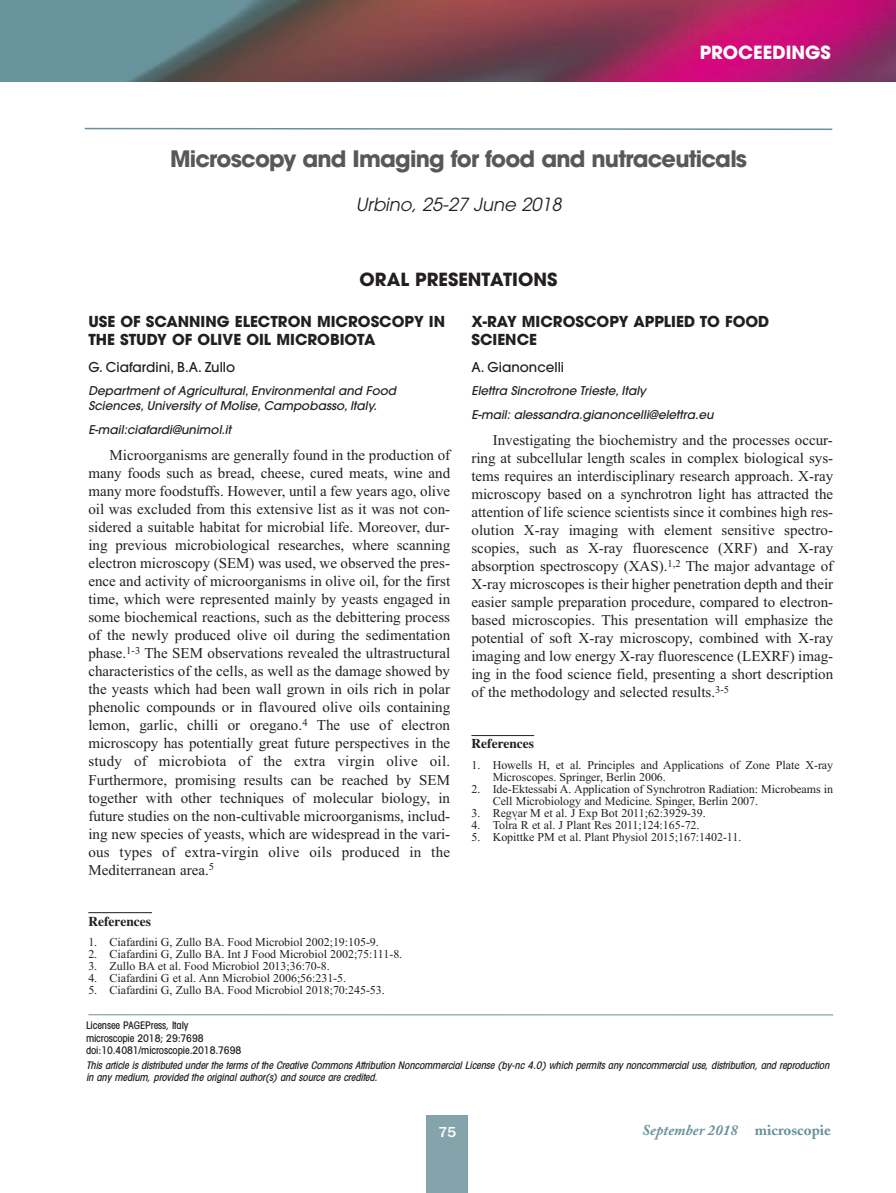
<style>
.page{position:relative;width:896px;height:1193px;background:#fff}
.page>*{position:absolute;margin:0;border:0;box-sizing:border-box;transform-origin:0 0}
.t1{font:700 22.5px "Avant Garde";letter-spacing:-.035em;color:#57585a}
.t2{font:italic 18px "Avant Garde";color:#231f20}
.t3{font:700 18px "Avant Garde";color:#231f20}
.t4{font:700 18px "Avant Garde";color:#fff}
.t5{font:15px/18px "Times New Roman";color:#231f20;text-align:justify}
.t6{font:700 15px/18px "Avant Garde";color:#231f20}
.t7{font:italic 700 15px "Adobe Caslon";color:#68929b}
.t8{font:500 15px "Franklin Gothic";color:#fff}
.t9{font:500 13.5px "Avant Garde";color:#231f20}
.t10{font:700 13.5px "Times";color:#231f20}
.t11{font:12px/12px "Times New Roman";letter-spacing:-.005em;color:#231f20}
.t12{font:italic 500 12px/15px "Avant Garde";color:#231f20}
.t13{font:italic 500 condensed 10.5px/12px "Avant Garde";letter-spacing:-.01em;color:#231f20}
.t14{font:500 condensed 10.5px/12px "Avant Garde";letter-spacing:-.01em;color:#231f20}
.s1{font-style:normal}
</style>
<div class="page">
<img style="left:1px;top:0;width:894px;height:82px">
<hr style="left:88px;top:912px;width:64px;height:1px;background:#231f20">
<hr style="left:471px;top:735px;width:63px;height:1px;background:#231f20">
<svg style="left:84px;top:127px;width:749px;height:3px"></svg>
<div style="left:426px;top:1115px;width:42px;height:77px;background:#83a4ab"></div>
<hr style="left:88px;top:1014px;width:744px;height:1px;background:#68929b">
<p class="t4" style="left:699px;top:46px;width:133px">PROCEEDINGS</p>
<h1 class="t1" style="left:170px;top:151px;width:578px">Microscopy and Imaging for food and nutraceuticals</h1>
<p class="t2" style="left:355px;top:197px;width:207px">Urbino, 25-27 June 2018</p>
<p class="t3" style="left:359px;top:272px;width:199px">ORAL PRESENTATIONS</p>
<p class="t6" style="left:88px;top:315px;width:358px">USE OF SCANNING ELECTRON MICROSCOPY IN<br>THE STUDY OF OLIVE OIL MICROBIOTA</p>
<p class="t9" style="left:88px;top:362px;width:148px">G. Ciafardini, B.A. Zullo</p>
<p class="t12" style="left:88px;top:384px;width:309px">Department of Agricultural, Environmental and Food<br>Sciences, University of Molise, Campobasso, Italy.</p>
<p class="t12" style="left:88px;top:423px;width:144px">E-mail:ciafardi@unimol.it</p>
<p class="t5" style="left:88px;top:446px;width:363px;text-indent:21px">Microorganisms are generally found in the production of many foods such as bread, cheese, cured meats, wine and many more foodstuffs. However, until a few years ago, olive oil was excluded from this extensive list as it was not con&shy;sidered a suitable habitat for microbial life. Moreover, dur&shy;ing previous microbiological researches, where scanning electron microscopy (SEM) was used, we observed the pres&shy;ence and activity of microorganisms in olive oil, for the first time, which were represented mainly by yeasts engaged in some biochemical reactions, such as the debittering process of the newly produced olive oil during the sedimentation phase.<sup>1-3</sup> The SEM observations revealed the ultrastructural characteristics of the cells, as well as the damage showed by the yeasts which had been wall grown in oils rich in polar phenolic compounds or in flavoured olive oils containing lemon, garlic, chilli or oregano.<sup>4</sup> The use of electron microscopy has potentially great future perspectives in the study of microbiota of the extra virgin olive oil.<br>Furthermore, promising results can be reached by SEM together with other techniques of molecular biology, in future studies on the non-cultivable microorganisms, includ&shy;ing new species of yeasts, which are widespread in the vari&shy;ous types of extra-virgin olive oils produced in the Mediterranean area.<sup>5</sup></p>
<p class="t10" style="left:88px;top:913px;width:64px">References</p>
<p class="t11" style="left:88px;top:935px;width:292px">1. Ciafardini G, Zullo BA. Food Microbiol 2002;19:105-9.</p>
<p class="t11" style="left:88px;top:947px;width:315px">2. Ciafardini G, Zullo BA. Int J Food Microbiol 2002;75:111-8.</p>
<p class="t11" style="left:88px;top:959px;width:243px">3. Zullo BA et al. Food Microbiol 2013;36:70-8.</p>
<p class="t11" style="left:88px;top:971px;width:259px">4. Ciafardini G et al. Ann Microbiol 2006;56:231-5.</p>
<p class="t11" style="left:88px;top:983px;width:298px">5. Ciafardini G, Zullo BA. Food Microbiol 2018;70:245-53.</p>
<p class="t6" style="left:471px;top:315px;width:299px">X-RAY MICROSCOPY APPLIED TO FOOD<br>SCIENCE</p>
<p class="t9" style="left:471px;top:362px;width:94px">A. Gianoncelli</p>
<p class="t12" style="left:471px;top:380px;width:243px;line-height:23.5px">Elettra Sincrotrone Trieste, Italy<br>E-mail: alessandra.gianoncelli@elettra.eu</p>
<p class="t5" style="left:471px;top:431px;width:363px;text-indent:21px">Investigating the biochemistry and the processes occur&shy;ring at subcellular length scales in complex biological sys&shy;tems requires an interdisciplinary research approach. X-ray microscopy based on a synchrotron light has attracted the attention of life science scientists since it combines high res&shy;olution X-ray imaging with element sensitive spectro&shy;scopies, such as X-ray fluorescence (XRF) and X-ray absorption spectroscopy (XAS).<sup>1,2</sup> The major advantage of X-ray microscopes is their higher penetration depth and their easier sample preparation procedure, compared to electron&shy;based microscopies. This presentation will emphasize the potential of soft X-ray microscopy, combined with X-ray imaging and low energy X-ray fluorescence (LEXRF) imag&shy;ing in the food science field, presenting a short description of the methodology and selected results.<sup>3-5</sup></p>
<p class="t10" style="left:471px;top:736px;width:64px">References</p>
<p class="t11" style="left:492px;top:758px;width:342px;text-indent:-21px">1. Howells H, et al. Principles and Applications of Zone Plate X-ray<br>Microscopes. Springer, Berlin 2006.</p>
<p class="t11" style="left:492px;top:782px;width:342px;text-indent:-21px">2. Ide-Ektessabi A. Application of Synchrotron Radiation: Microbeams in<br>Cell Microbiology and Medicine. Spinger, Berlin 2007.</p>
<p class="t11" style="left:471px;top:806px;width:236px">3. Regvar M et al. J Exp Bot 2011;62:3929-39.</p>
<p class="t11" style="left:471px;top:818px;width:229px">4. TolràR et al. J Plant Res 2011;124:165-72.</p>
<p class="t11" style="left:471px;top:830px;width:271px">5. Kopittke PM et al. Plant Physiol 2015;167:1402-11.</p>
<p class="t14" style="left:86px;top:1020px;width:157px">Licensee PAGEPress, Italy<br>microscopie 2018; 29:7698 doi:10.4081/microscopie.2018.7698</p>
<p class="t13" style="left:86px;top:1059px;width:746px">This article is distributed under the terms of the Creative Commons Attribution Noncommercial License (by -nc 4.0) which permits any noncommercial use, distribution, and reproduction in any medium, provided the original author(s) and source are credited.</p>
<p class="t8" style="left:438px;top:1126px;width:19px">75</p>
<p class="t7" style="left:642px;top:1124px;width:190px">September 2018 <span class="s1">microscopie</span></p>
</div>
